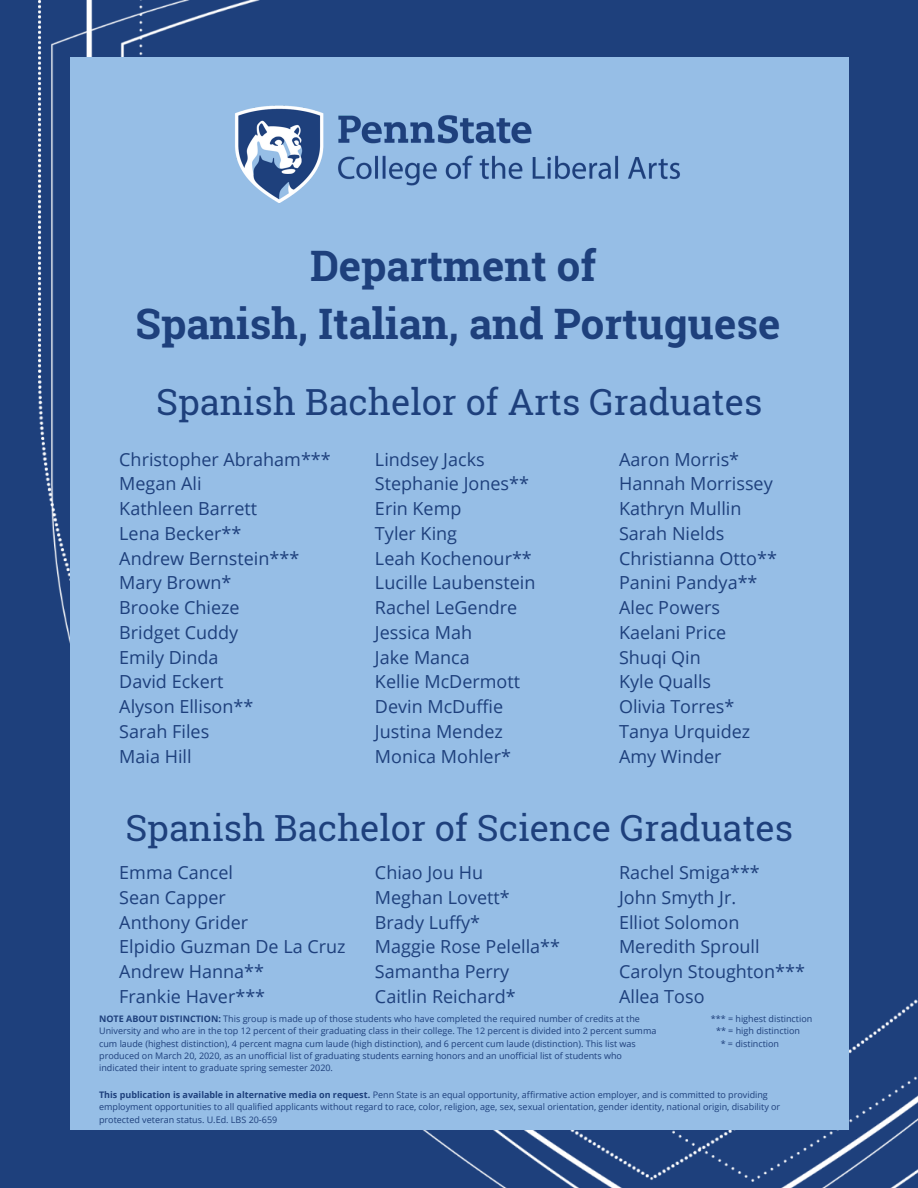
<style>
.page{position:relative;width:918px;height:1188px;background:#1e407c}
.page>*{position:absolute;margin:0;border:0;box-sizing:border-box;transform-origin:0 0}
.t1{font:700 42px/58.5px "Roboto Slab";color:#1e407c;text-align:center}
.t2{font:36px "Roboto Slab";color:#1e407c}
.t3{font:18px/24.8px "Open Sans";color:#1e407c}
.t4{font:9px/12.3px "Open Sans";color:#1e407c}
.s1{font-weight:700}
</style>
<div class="page">
<img style="left:39px;top:0;width:879px;height:1188px">
<div style="left:70px;top:57px;width:779px;height:1073px;background:#96bee6"></div>
<img style="left:235px;top:105px;width:445px;height:98px">
<h1 class="t1" style="left:136px;top:235px;width:646px">Department of<br>Spanish, Italian, and Portuguese</h1>
<h2 class="t2" style="left:156px;top:378px;width:608px">Spanish Bachelor of Arts Graduates</h2>
<h3 class="t3" style="left:375px;top:446px;width:162px">Lindsey Jacks<br>Stephanie Jones**<br>Erin Kemp<br>Tyler King<br>Leah Kochenour**<br>Lucille Laubenstein<br>Rachel LeGendre<br>Jessica Mah<br>Jake Manca<br>Kellie McDermott<br>Devin McDuffie<br>Justina Mendez<br>Monica Mohler*</h3>
<h3 class="t3" style="left:619px;top:446px;width:159px">Aaron Morris*<br>Hannah Morrissey<br>Kathryn Mullin<br>Sarah Nields<br>Christianna Otto**<br>Panini Pandya**<br>Alec Powers<br>Kaelani Price<br>Shuqi Qin<br>Kyle Qualls<br>Olivia Torres*<br>Tanya Urquidez<br>Amy Winder</h3>
<h3 class="t3" style="left:119px;top:446px;width:213px">Christopher Abraham***<br>Megan Ali<br>Kathleen Barrett<br>Lena Becker**<br>Andrew Bernstein***<br>Mary Brown*<br>Brooke Chieze<br>Bridget Cuddy<br>Emily Dinda<br>David Eckert<br>Alyson Ellison**<br>Sarah Files<br>Maia Hill</h3>
<h2 class="t2" style="left:125px;top:803px;width:669px">Spanish Bachelor of Science Graduates</h2>
<h3 class="t3" style="left:119px;top:860px;width:228px">Emma Cancel<br>Sean Capper<br>Anthony Grider<br>Elpidio Guzman De La Cruz<br>Andrew Hanna**<br>Frankie Haver***</h3>
<h3 class="t3" style="left:619px;top:860px;width:187px">Rachel Smiga***<br>John Smyth Jr.<br>Elliot Solomon<br>Meredith Sproull<br>Carolyn Stoughton***<br>Allea Toso</h3>
<h3 class="t3" style="left:375px;top:860px;width:187px">Chiao Jou Hu<br>Meghan Lovett*<br>Brady Luffy*<br>Maggie Rose Pelella**<br>Samantha Perry<br>Caitlin Reichard*</h3>
<p class="t4" style="left:99px;top:1012px;width:559px"><span class="s1">NOTE ABOUT DISTINCTION:</span> This group is made up of those students who have completed the required number of credits at the University and who are in the top 12 percent of their graduating class in their college. The 12 percent is divided into 2 percent summa cum laude (highest distinction), 4 percent magna cum laude (high distinction), and 6 percent cum laude (distinction). This list was produced on March 20, 2020, as an unofficial list of graduating students earning honors and an unofficial list of students who indicated their intent to graduate spring semester 2020.</p>
<p class="t4" style="left:711px;top:1012px;width:103px">*** = highest distinction</p>
<p class="t4" style="left:716px;top:1025px;width:85px">** = high distinction</p>
<p class="t4" style="left:721px;top:1037px;width:60px">* = distinction</p>
<p class="t4" style="left:99px;top:1088px;width:683px"><span class="s1">This publication is available in alternative media on request.</span> Penn State is an equal opportunity, affirmative action employer, and is committed to providing employment opportunities to all qualified applicants without regard to race, color, religion, age, sex, sexual orientation, gender identity, national origin, disability or protected veteran status. U.Ed. LBS 20-659</p>
</div>
